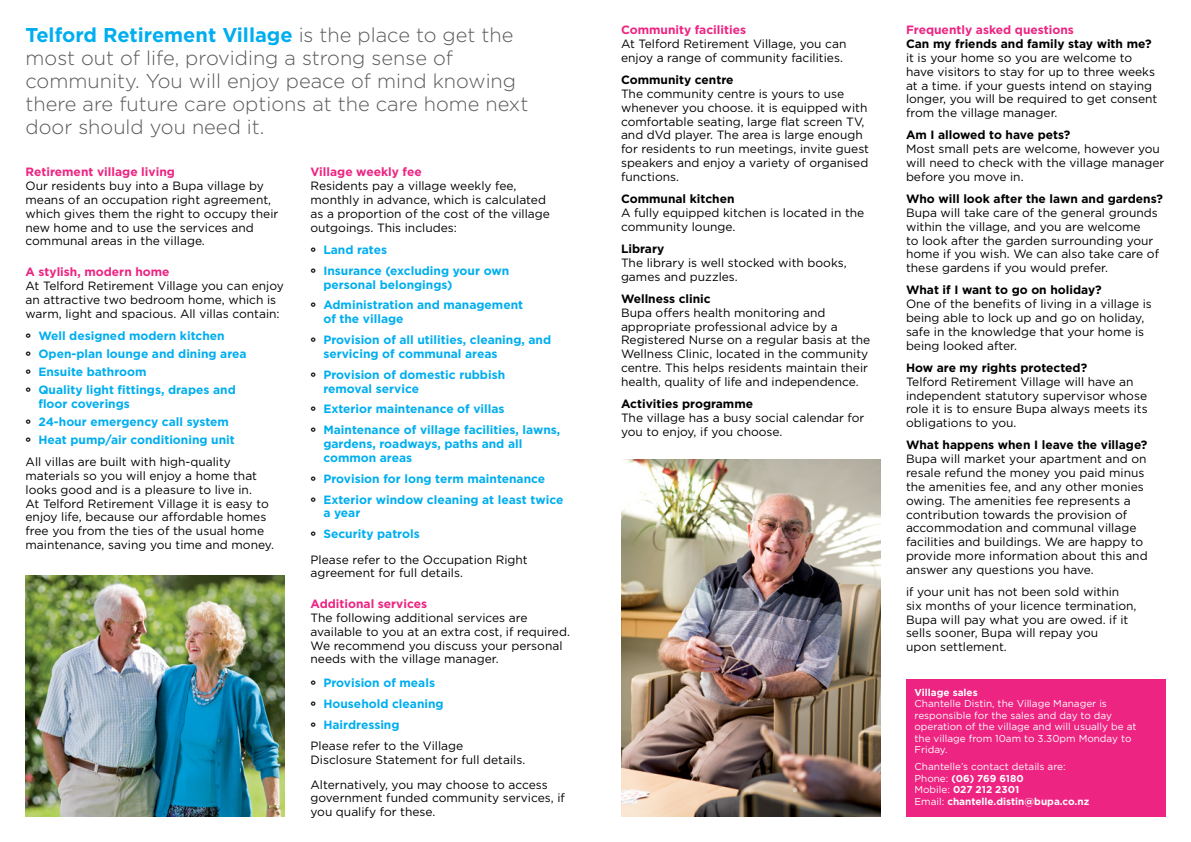
<style>
.page{position:relative;width:1191px;height:842px;background:#fff}
.page>*{position:absolute;margin:0;border:0;box-sizing:border-box;transform-origin:0 0}
.t1{font:300 20px/23px "Gotham";color:#58595b}
.t2{font:12px/13.8px "Gotham";color:#000}
.t3{font:700 12px/20.9px "Gotham";color:#00aeef}
.t4{font:700 12px "Gotham";color:#000}
.t5{font:700 12px "Gotham";color:#ed2482}
.t6{font:10px/11.5px "Gotham";color:#fff}
.t7{font:700 10px "Gotham";color:#fff}
.s1{font-weight:700;color:#00aeef}
.s2{font-weight:900;color:#000}
.s3{font-weight:400;color:#000}
.s4{font-weight:700}
</style>
<div class="page">
<img style="left:26px;top:576px;width:259px;height:240px">
<img style="left:621px;top:459px;width:259px;height:357px">
<div style="left:906px;top:679px;width:259px;height:137px;background:#ed2482"></div>
<h1 class="t1" style="left:26px;top:23px;width:504px"><span class="s1">Telford Retirement Village</span> is the place to get the most out of life, providing a strong sense of community. You will enjoy peace of mind knowing there are future care options at the care home next door should you need it.</h1>
<p class="t5" style="left:621px;top:23px;width:127px">Community facilities</p>
<p class="t2" style="left:621px;top:37px;width:227px">At Telford Retirement Village, you can enjoy a range of community facilities.</p>
<p class="t4" style="left:621px;top:73px;width:114px">Community centre</p>
<p class="t2" style="left:621px;top:87px;width:250px">The community centre is yours to use whenever you choose. it is equipped with comfortable seating, large flat screen TV, and dVd player. The area is large enough for residents to run meetings, invite guest speakers and enjoy a variety of organised functions.</p>
<p class="t4" style="left:621px;top:192px;width:115px">Communal kitchen</p>
<p class="t2" style="left:621px;top:206px;width:245px">A fully equipped kitchen is located in the community lounge.</p>
<p class="t4" style="left:621px;top:242px;width:45px">Library</p>
<p class="t2" style="left:621px;top:255px;width:227px">The library is well stocked with books, games and puzzles.</p>
<p class="t4" style="left:621px;top:292px;width:91px">Wellness clinic</p>
<p class="t2" style="left:621px;top:305px;width:251px">Bupa offers health monitoring and appropriate professional advice by a Registered Nurse on a regular basis at the Wellness Clinic, located in the community centre. This helps residents maintain their health, quality of life and independence.</p>
<p class="t4" style="left:621px;top:397px;width:134px">Activities programme</p>
<p class="t2" style="left:621px;top:410px;width:245px">The village has a busy social calendar for you to enjoy, if you choose.</p>
<p class="t5" style="left:310px;top:165px;width:113px">Village weekly fee</p>
<p class="t2" style="left:310px;top:179px;width:241px">Residents pay a village weekly fee, monthly in advance, which is calculated as a proportion of the cost of the village outgoings. This includes:</p>
<p class="t3" style="left:310px;top:239px;width:200px"><span class="s2">°</span> Land rates<br><span class="s2">°</span> I nsurance (excluding your own</p>
<p class="t3" style="left:310px;top:273px;width:214px;text-indent:13px">personal belongings)<br><span class="s2">°</span> Administration and management</p>
<p class="t3" style="left:310px;top:308px;width:242px;text-indent:13px">of the village<br><span class="s2">°</span> Provision of all utilities, cleaning, and</p>
<p class="t3" style="left:310px;top:343px;width:196px;text-align:center">servicing of communal areas<br><span class="s2">°</span> Provision of domestic rubbish</p>
<p class="t3" style="left:310px;top:377px;width:251px;text-indent:13px">removal service<br><span class="s2">°</span> Exterior maintenance of villas<br><span class="s2">°</span> Maintenance of village facilities, lawns,</p>
<p class="t3" style="left:323px;top:437px;width:200px;line-height:13.8px">gardens, roadways, paths and all common areas</p>
<p class="t3" style="left:310px;top:468px;width:254px"><span class="s2">°</span> Provision for long term maintenance<br><span class="s2">°</span> Exterior window cleaning at least twice</p>
<p class="t3" style="left:310px;top:502px;width:111px;text-indent:13px">a year<br><span class="s2">°</span> Security patrols</p>
<p class="t2" style="left:310px;top:552px;width:219px">Please refer to the Occupation Right agreement for full details.</p>
<p class="t5" style="left:310px;top:597px;width:118px">Additional services</p>
<p class="t2" style="left:310px;top:610px;width:261px">The following additional services are available to you at an extra cost, if required.<br>We recommend you discuss your personal needs with the village manager.</p>
<p class="t3" style="left:310px;top:672px;width:154px"><span class="s2">°</span> Provision of meals<br><span class="s2">°</span> Household cleaning<br><span class="s2">°</span> Hairdressing<br><span class="s3">Please refer to the Village</span></p>
<p class="t2" style="left:310px;top:746px;width:239px;line-height:25.1px">Disclosure Statement for full details.<br>Alternatively, you may choose to access</p>
<p class="t2" style="left:310px;top:791px;width:256px">government funded community services, if you qualify for these.</p>
<p class="t5" style="left:26px;top:165px;width:151px">Retirement village living</p>
<p class="t2" style="left:26px;top:179px;width:254px">Our residents buy into a Bupa village by means of an occupation right agreement, which gives them the right to occupy their new home and to use the services and communal areas in the village.</p>
<p class="t5" style="left:26px;top:265px;width:146px">A stylish, modern home</p>
<p class="t2" style="left:26px;top:279px;width:260px">At Telford Retirement Village you can enjoy an attractive two bedroom home, which is warm, light and spacious. All villas contain:</p>
<p class="t3" style="left:26px;top:326px;width:223px;line-height:18px"><span class="s2">°</span> Well designed modern kitchen<br><span class="s2">°</span> Open-plan lounge and dining area <span class="s2">°</span> Ensuite bathroom<br><span class="s2">°</span> Quality light fittings, drapes and</p>
<p class="t3" style="left:26px;top:394px;width:211px;line-height:18px;text-indent:13px">floor coverings<br><span class="s2">°</span> 24-hour emergency call system <span class="s2">°</span> Heat pump/air conditioning unit</p>
<p class="t2" style="left:26px;top:455px;width:250px">All villas are built with high-quality materials so you will enjoy a home that looks good and is a pleasure to live in.<br>At Telford Retirement Village it is easy to enjoy life, because our affordable homes free you from the ties of the usual home maintenance, saving you time and money.</p>
<p class="t5" style="left:906px;top:23px;width:169px">Frequently asked questions</p>
<p class="t4" style="left:906px;top:37px;width:247px">Can my friends and family stay with me?</p>
<p class="t2" style="left:906px;top:51px;width:253px">it is your home so you are welcome to have visitors to stay for up to three weeks at a time. if your guests intend on staying longer, you will be required to get consent from the village manager.</p>
<p class="t4" style="left:906px;top:128px;width:166px">Am I allowed to have pets?</p>
<p class="t2" style="left:906px;top:142px;width:260px">Most small pets are welcome, however you will need to check with the village manager before you move in.</p>
<p class="t4" style="left:906px;top:192px;width:258px">Who will look after the lawn and gardens?</p>
<p class="t2" style="left:906px;top:206px;width:255px">Bupa will take care of the general grounds within the village, and you are welcome<br>to look after the garden surrounding your home if you wish. We can also take care of these gardens if you would prefer.</p>
<p class="t4" style="left:906px;top:283px;width:197px">What if I want to go on holiday?</p>
<p class="t2" style="left:906px;top:297px;width:247px">One of the benefits of living in a village is being able to lock up and go on holiday, safe in the knowledge that your home is being looked after.</p>
<p class="t4" style="left:906px;top:361px;width:183px">How are my rights protected?</p>
<p class="t2" style="left:906px;top:374px;width:243px">Telford Retirement Village will have an independent statutory supervisor whose role it is to ensure Bupa always meets its obligations to you.</p>
<p class="t4" style="left:906px;top:438px;width:243px">What happens when I leave the village?</p>
<p class="t2" style="left:906px;top:452px;width:243px">Bupa will market your apartment and on resale refund the money you paid minus the amenities fee, and any other monies owing. The amenities fee represents a contribution towards the provision of accommodation and communal village facilities and buildings. We are happy to provide more information about this and answer any questions you have.</p>
<p class="t2" style="left:906px;top:585px;width:232px">if your unit has not been sold within six months of your licence termination,<br>Bupa will pay what you are owed. if it sells sooner, Bupa will repay you<br>upon settlement.</p>
<p class="t7" style="left:914px;top:686px;width:65px">Village sales</p>
<p class="t6" style="left:914px;top:698px;width:223px">Chantelle Distin, the Village Manager is responsible for the sales and day to day operation of the village and will usually be at the village from 10am to 3.30pm Monday to Friday.</p>
<p class="t6" style="left:914px;top:761px;width:176px">Chantelle’s contact details are:<br>Phone: <span class="s4">(06) 769 6180<br></span>Mobile: <span class="s4">027 212 2301<br></span>Email: <span class="s4">chantelle.distin@bupa.co.nz</span></p>
</div>
